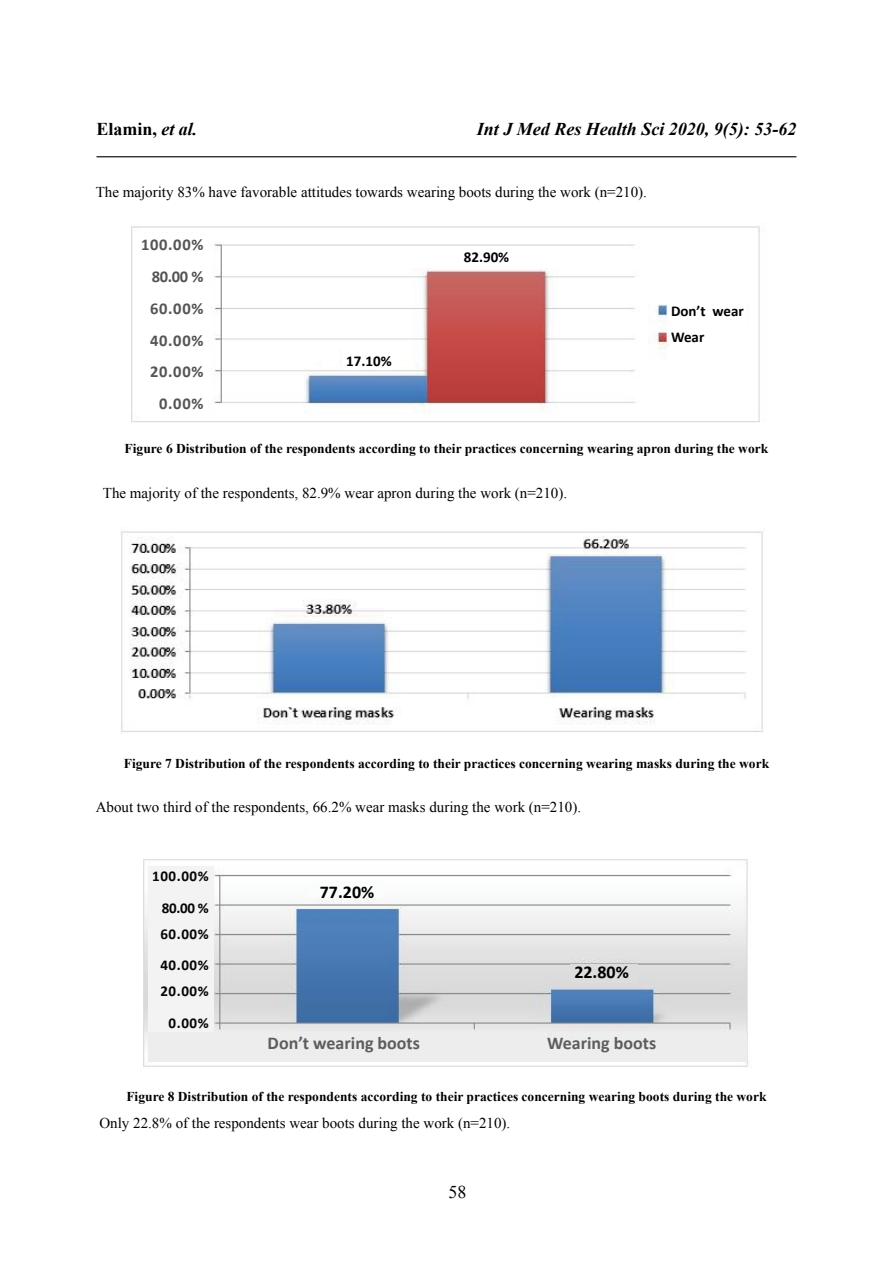
<style>
.page{position:relative;width:893px;height:1263px;background:#fff}
.page>*{position:absolute;margin:0;border:0;box-sizing:border-box;transform-origin:0 0}
.t1{font:italic 700 18px "Times New Roman";color:#000}
.t2{font:700 18px "Calibri";color:#5d5d5d}
.t3{font:700 18px "Times New Roman";color:#000}
.t4{font:700 18px "Calibri";color:#000}
.t5{font:18px "Times New Roman";color:#000}
.t6{font:700 16.5px/31.8px "Calibri";letter-spacing:.04em;color:#545454;text-align:right}
.t7{font:15px "Times New Roman";color:#000}
.t8{font:700 15px/31.8px "Calibri";letter-spacing:.04em;color:#040504;text-align:right}
.t9{font:700 15px/25.8px "Calibri";color:#000}
.t10{font:700 13.5px "Times New Roman";color:#000}
.s1{font-style:italic}
</style>
<div class="page">
<hr style="left:96px;top:156px;width:700px;height:1px;background:#000">
<img style="left:131px;top:226px;width:629px;height:197px">
<div style="left:669px;top:295px;width:78px;height:55px;background:#fff"></div>
<div style="left:458px;top:247px;width:64px;height:22px;background:#fff"></div>
<div style="left:342px;top:350px;width:55px;height:19px;background:#fff"></div>
<div style="left:139px;top:233px;width:69px;height:183px;background:#fff"></div>
<img style="left:120px;top:531px;width:643px;height:201px">
<img style="left:143px;top:859px;width:605px;height:208px">
<div style="left:148px;top:1035px;width:599px;height:26px;background:#ededed"></div>
<div style="left:570px;top:964px;width:68px;height:18px;background:#ddd"></div>
<div style="left:309px;top:881px;width:74px;height:17px;background:#fbfcfc"></div>
<div style="left:148px;top:866px;width:66px;height:166px;background:#f3f3f3"></div>
<h1 class="t3" style="left:96px;top:117px;width:103px">Elamin, <span class="s1">et al.</span></h1>
<h1 class="t1" style="left:477px;top:117px;width:321px">Int J Med Res Health Sci 2020, 9(5): 53-62</h1>
<p class="t7" style="left:96px;top:182px;width:553px">The majority 83% have favorable attitudes towards wearing boots during the work (n=210).</p>
<p class="t6" style="left:141px;top:229px;width:64px">100.00%<br>80.00 %<br>60.00%<br>40.00%<br>20.00%<br>0.00%</p>
<p class="t9" style="left:464px;top:244px;width:47px">82.90%</p>
<p class="t9" style="left:346px;top:348px;width:47px">17.10%</p>
<p class="t9" style="left:671px;top:298px;width:74px">Don’t wear<br>Wear</p>
<p class="t10" style="left:125px;top:439px;width:645px">Figure 6 Distribution of the respondents according to their practices concerning wearing apron during the work</p>
<p class="t7" style="left:103px;top:482px;width:466px">The majority of the respondents, 82.9% wear apron during the work (n=210).</p>
<p class="t10" style="left:124px;top:754px;width:647px">Figure 7 Distribution of the respondents according to their practices concerning wearing masks during the work</p>
<p class="t7" style="left:96px;top:797px;width:487px">About two third of the respondents, 66.2% wear masks during the work (n=210).</p>
<p class="t8" style="left:152px;top:860px;width:58px">100.00%<br>80.00 %</p>
<p class="t8" style="left:160px;top:918px;width:50px;text-align:left">60.00%<br>40.00%</p>
<p class="t8" style="left:160px;top:975px;width:50px;text-align:center">20.00%<br>0.00%</p>
<h1 class="t4" style="left:320px;top:880px;width:56px">77.20%</h1>
<h1 class="t4" style="left:574px;top:960px;width:56px">22.80%</h1>
<h1 class="t2" style="left:268px;top:1032px;width:154px">Don’t wearing boots</h1>
<h1 class="t2" style="left:547px;top:1032px;width:111px">Wearing boots</h1>
<p class="t10" style="left:126px;top:1087px;width:642px">Figure 8 Distribution of the respondents according to their practices concerning wearing boots during the work</p>
<p class="t7" style="left:99px;top:1113px;width:412px">Only 22.8% of the respondents wear boots during the work (n=210).</p>
<h1 class="t5" style="left:449px;top:1180px;width:19px">58</h1>
</div>
